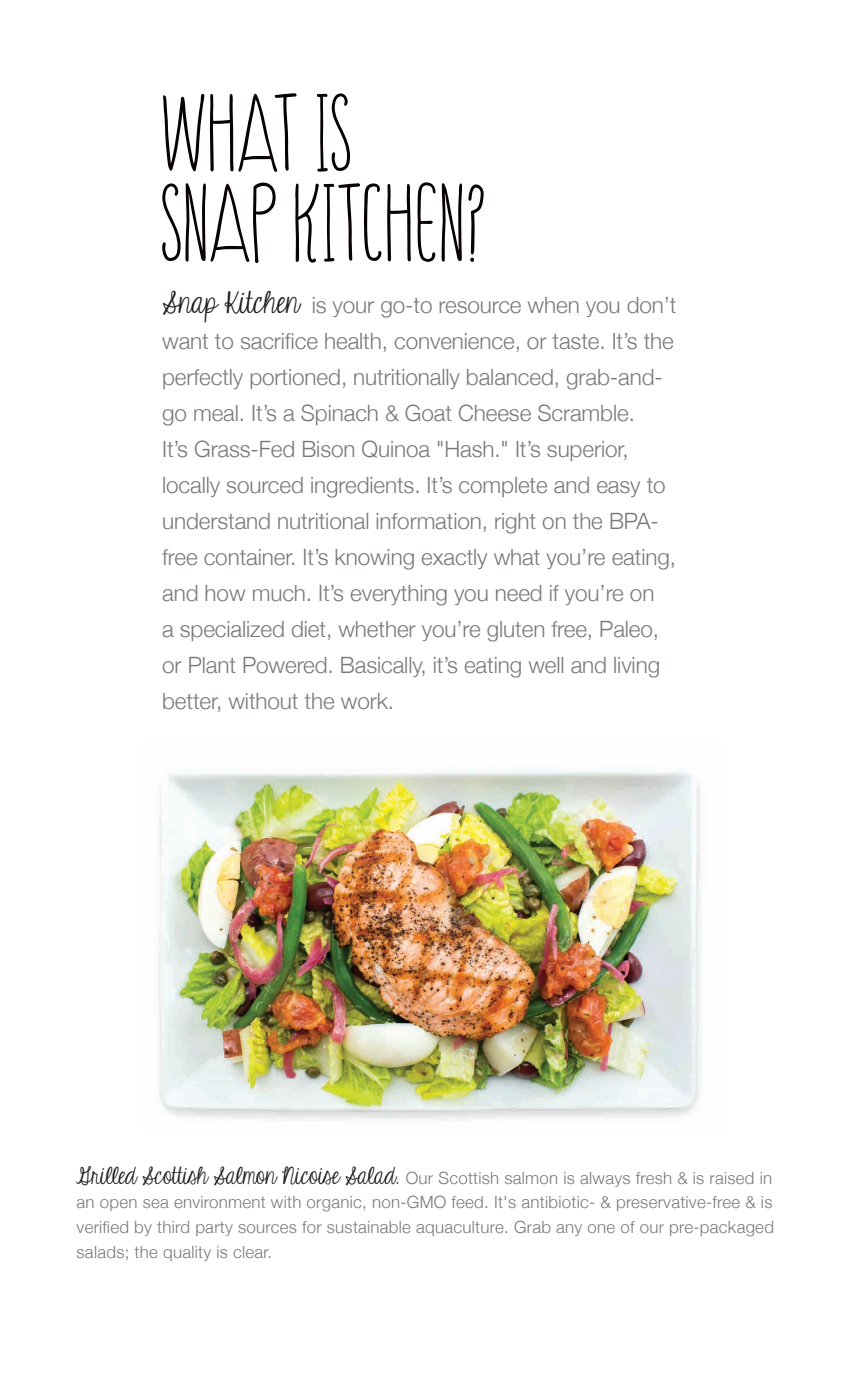
<style>
.page{position:relative;width:851px;height:1377px;background:#fff}
.page>*{position:absolute;margin:0;border:0;box-sizing:border-box;transform-origin:0 0}
.t1{font:700 98.1px/90px "HAPPYCLOUD";letter-spacing:-.005em;color:#080302}
.t2{font:300 22.5px/36px "Helvetica Neue";letter-spacing:-.005em;color:#767b7a}
.t3{font:300 16.88px/24.8px "Helvetica Neue";letter-spacing:.015em;color:#767b7a;text-align:justify}
.s1{font-family:"KG Eyes Wide Open";font-weight:400;font-size:31.5px;color:#1e2121}
.s2{font-family:"KG Eyes Wide Open";font-weight:400;font-size:24.75px;color:#1e2121}
</style>
<div class="page">
<img style="left:158px;top:771px;width:543px;height:351px">
<h1 class="t1" style="left:162px;top:93px;width:330px">WHAT IS<br>SNAP KITCHEN?</h1>
<p class="t2" style="left:162px;top:286px;width:515px"><span class="s1">Snap Kitchen</span> is your go-to resource when you don’t want to sacrifice health, convenience, or taste. It’s the perfectly portioned, nutritionally balanced, grab-and&shy;go meal. It’s a Spinach &amp; Goat Cheese Scramble.<br>It’s Grass-Fed Bison Quinoa "Hash." It’s superior, locally sourced ingredients. It’s complete and easy to understand nutritional information, right on the BPA&shy;free container. It’s knowing exactly what you’re eating, and how much. It’s everything you need if you’re on<br>a specialized diet, whether you’re gluten free, Paleo, or Plant Powered. Basically, it’s eating well and living better, without the work.</p>
<p class="t3" style="left:77px;top:1165px;width:699px"><span class="s2">Grilled Scottish Salmon Nicoise Salad.</span> Our Scottish salmon is always fresh &amp; is raised in an open sea environment with organic, non-GMO feed. It's antibiotic- &amp; preservative-free &amp; is verified by third party sources for sustainable aquaculture. Grab any one of our pre-packaged salads; the quality is clear.</p>
</div>
